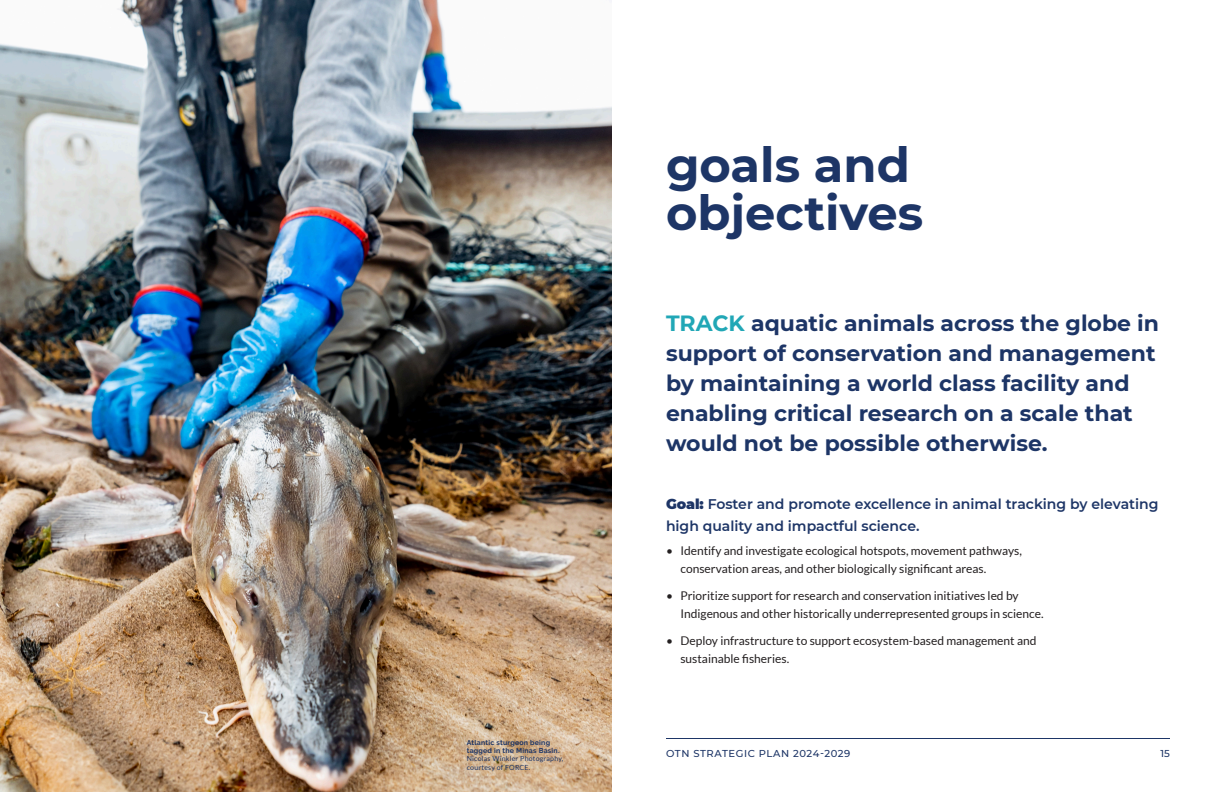
<style>
.page{position:relative;width:1224px;height:792px;background:#fff}
.page>*{position:absolute;margin:0;border:0;box-sizing:border-box;transform-origin:0 0}
.title_big{font:700 48px/48px "Montserrat";color:#1d3566}
.intro_text{font:700 22px/30px "Montserrat";color:#1d3566}
.intro_text-2{font:600 14px/22px "Montserrat";color:#1d3566}
.t1{font:12px/18px "Lato";color:#231f20}
.t2{font:500 10px "Montserrat";letter-spacing:.055em;color:#1d3566}
.t3{font:700 7px/8.4px "Raleway";letter-spacing:.03em;color:#1d3566}
.s1{font-family:"Lato";font-weight:400}
.s2{color:#21a7b6}
.s3{font-weight:900}
</style>
<div class="page">
<hr style="left:666px;top:738px;width:504px;height:1px;background:#1d3566">
<img style="left:0;top:0;width:612px;height:792px">
<p class="t3" style="left:467px;top:738px;width:98px">Atlantic sturgeon being tagged in the Minas Basin.<br><span class="s1">Nicolas Winkler Photography, courtesy of FORCE.</span></p>
<p class="title_big" style="left:666px;top:138px;width:259px">goals and objectives</p>
<p class="intro_text" style="left:666px;top:307px;width:495px"><span class="s2">TRACK</span> aquatic animals across the globe in support of conservation and management by maintaining a world class facility and enabling critical research on a scale that would not be possible otherwise.</p>
<p class="intro_text-2" style="left:666px;top:492px;width:494px"><span class="s3">Goal:</span> Foster and promote excellence in animal tracking by elevating high quality and impactful science.</p>
<p class="t1" style="left:680px;top:541px;width:343px;text-indent:-14px">• Identify and investigate ecological hotspots, movement pathways, conservation areas, and other biologically significant areas.</p>
<p class="t1" style="left:680px;top:586px;width:365px;text-indent:-14px">• Prioritize support for research and conservation initiatives led by<br>Indigenous and other historically underrepresented groups in science.</p>
<p class="t1" style="left:680px;top:631px;width:358px;text-indent:-14px">• Deploy infrastructure to support ecosystem-based management and sustainable fisheries.</p>
<p class="t2" style="left:666px;top:746px;width:186px">OTN STRATEGIC PLAN 2024-2029</p>
<p class="t2" style="left:1161px;top:746px;width:11px">15</p>
</div>
